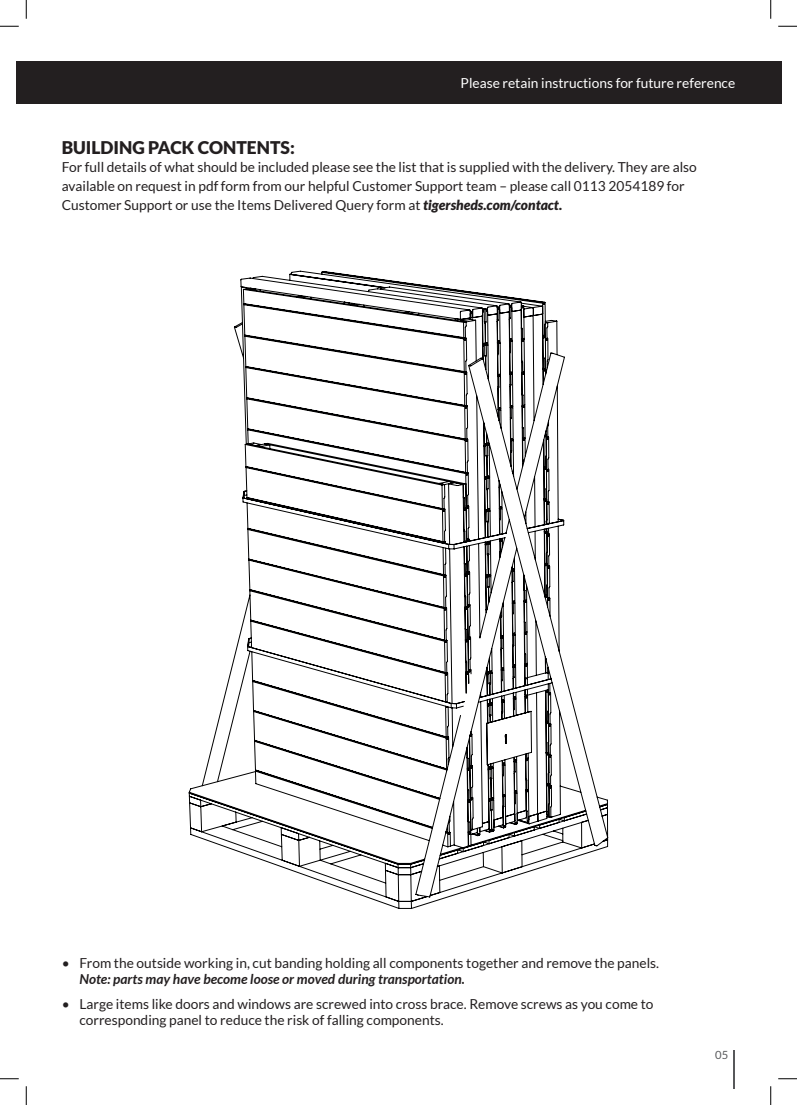
<style>
.page{position:relative;width:797px;height:1105px;background:#fff}
.page>*{position:absolute;margin:0;border:0;box-sizing:border-box;transform-origin:0 0}
.t1{font:900 17.5px "Lato";color:#231f20}
.t2{font:13.75px/18.8px "Lato";color:#231f20}
.t3{font:italic 700 13.75px "Lato";color:#231f20}
.t4{font:13.75px "Lato";color:#fff}
.t5{font:11.25px "Lato";color:#57585a}
.s1{font-weight:900;font-style:italic}
</style>
<div class="page">
<div style="left:16px;top:62px;width:765px;height:42px;background:#231f20"></div>
<hr style="left:733px;top:1050px;width:2px;height:39px;background:#57585a">
<svg style="left:188px;top:270px;width:420px;height:639px"></svg>
<svg style="left:0;top:25px;width:19px;height:2px"></svg>
<svg style="left:778px;top:25px;width:19px;height:2px"></svg>
<svg style="left:0;top:1078px;width:19px;height:1px"></svg>
<svg style="left:778px;top:1078px;width:19px;height:1px"></svg>
<svg style="left:25px;top:0;width:2px;height:19px"></svg>
<svg style="left:25px;top:1086px;width:2px;height:19px"></svg>
<svg style="left:770px;top:0;width:1px;height:19px"></svg>
<svg style="left:770px;top:1086px;width:1px;height:19px"></svg>
<p class="t4" style="left:460px;top:76px;width:276px">Please retain instructions for future reference</p>
<p class="t1" style="left:62px;top:137px;width:235px">BUILDING PACK CONTENTS:</p>
<p class="t2" style="left:62px;top:158px;width:636px">For full details of what should be included please see the list that is supplied with the delivery. They are also available on request in pdf form from our helpful Customer Support team – please call 0113 2054189 for<br>Customer Support or use the Items Delivered Query form at <span class="s1">tigersheds.com/contact.</span></p>
<p class="t2" style="left:62px;top:953px;width:599px">• From the outside working in, cut banding holding all components together and remove the panels.</p>
<p class="t3" style="left:79px;top:971px;width:387px">Note: parts may have become loose or moved during transportation.</p>
<p class="t2" style="left:79px;top:995px;width:575px;line-height:16.2px;text-indent:-18px">• Large items like doors and windows are screwed into cross brace. Remove screws as you come to corresponding panel to reduce the risk of falling components.</p>
<p class="t5" style="left:715px;top:1049px;width:15px">05</p>
</div>
